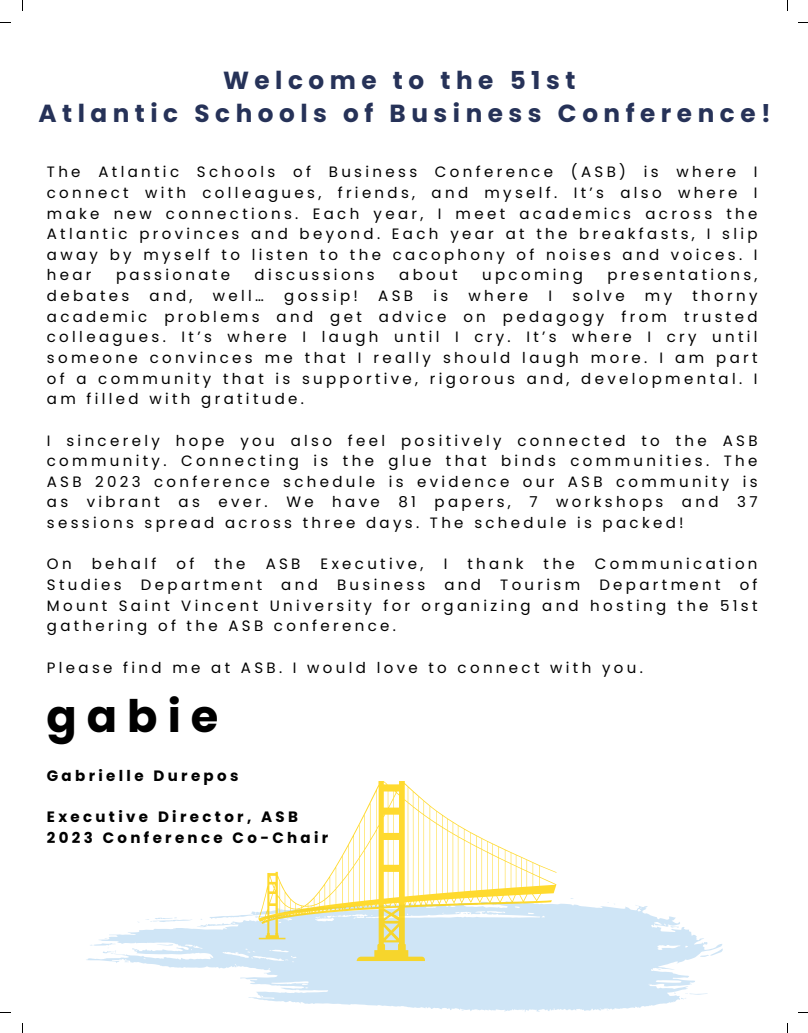
<style>
.page{position:relative;width:808px;height:1033px;background:#fff}
.page>*{position:absolute;margin:0;border:0;box-sizing:border-box;transform-origin:0 0}
.t1{font:700 44.75px "Poppins";letter-spacing:.225em;color:#000}
.t2{font:700 24.75px "Poppins";letter-spacing:.225em;color:#263258}
.t3{font:15px/20.6px "Poppins";letter-spacing:.225em;color:#000;text-align:justify}
.t4{font:700 15px "Poppins";letter-spacing:.225em;color:#000}
</style>
<div class="page">
<svg style="left:86px;top:898px;width:636px;height:114px;fill:#cfe5f6"></svg>
<svg style="left:258px;top:781px;width:298px;height:180px"></svg>
<p class="t2" style="left:223px;top:63px;width:354px">Welcome to the 51st</p>
<p class="t2" style="left:38px;top:96px;width:733px">Atlantic Schools of Business Conference!</p>
<p class="t3" style="left:47px;top:162px;width:712px">The Atlantic Schools of Business Conference (ASB) is where I connect with colleagues, friends, and myself. It’s also where I make new connections. Each year, I meet academics across the Atlantic provinces and beyond. Each year at the breakfasts, I slip away by myself to listen to the cacophony of noises and voices. I hear</p>
<p class="t3" style="left:116px;top:265px;width:115px">passionate</p>
<p class="t3" style="left:254px;top:265px;width:122px">discussions</p>
<p class="t3" style="left:399px;top:265px;width:60px">about</p>
<p class="t3" style="left:482px;top:265px;width:102px">upcoming</p>
<p class="t3" style="left:607px;top:265px;width:152px">presentations,</p>
<p class="t3" style="left:47px;top:285px;width:84px">debates</p>
<p class="t3" style="left:150px;top:285px;width:44px">and,</p>
<p class="t3" style="left:213px;top:285px;width:53px">well…</p>
<p class="t3" style="left:284px;top:285px;width:75px">gossip!</p>
<p class="t3" style="left:378px;top:285px;width:36px">ASB</p>
<p class="t3" style="left:433px;top:285px;width:16px">is</p>
<p class="t3" style="left:468px;top:285px;width:61px">where</p>
<p class="t3" style="left:548px;top:285px;width:5px">I</p>
<p class="t3" style="left:572px;top:285px;width:54px">solve</p>
<p class="t3" style="left:645px;top:285px;width:29px">my</p>
<p class="t3" style="left:47px;top:285px;width:712px;text-indent:645px">thorny academic problems and get advice on pedagogy from trusted colleagues. It’s where I laugh until I cry. It’s where I cry until someone convinces me that I really should laugh more. I am part of a community that is supportive, rigorous and, developmental. I am filled with gratitude.</p>
<p class="t3" style="left:47px;top:430px;width:712px">I sincerely hope you also feel positively connected to the ASB community. Connecting is the glue that binds communities. The ASB 2023 conference schedule is evidence our ASB community is as vibrant as ever. We have 81 papers, 7 workshops and 37 sessions spread across three days. The schedule is packed!</p>
<p class="t3" style="left:47px;top:554px;width:26px">On</p>
<p class="t3" style="left:92px;top:554px;width:66px">behalf</p>
<p class="t3" style="left:176px;top:554px;width:19px">of</p>
<p class="t3" style="left:214px;top:554px;width:33px">the</p>
<p class="t3" style="left:266px;top:554px;width:36px">ASB</p>
<p class="t3" style="left:320px;top:554px;width:104px">Executive,</p>
<p class="t3" style="left:443px;top:554px;width:5px">I</p>
<p class="t3" style="left:467px;top:554px;width:57px">thank</p>
<p class="t3" style="left:543px;top:554px;width:33px">the</p>
<p class="t3" style="left:594px;top:554px;width:164px">Communication</p>
<p class="t3" style="left:47px;top:574px;width:76px">Studies</p>
<p class="t3" style="left:141px;top:574px;width:123px">Department</p>
<p class="t3" style="left:281px;top:574px;width:38px">and</p>
<p class="t3" style="left:337px;top:574px;width:90px">Business</p>
<p class="t3" style="left:444px;top:574px;width:38px">and</p>
<p class="t3" style="left:500px;top:574px;width:81px">Tourism</p>
<p class="t3" style="left:599px;top:574px;width:123px">Department</p>
<p class="t3" style="left:47px;top:574px;width:712px;text-indent:692px">of Mount Saint Vincent University for organizing and hosting the 51st gathering of the ASB conference.</p>
<p class="t3" style="left:47px;top:657px;width:597px">Please find me at ASB. I would love to connect with you.</p>
<p class="t1" style="left:47px;top:684px;width:173px">gabie</p>
<p class="t4" style="left:47px;top:765px;width:193px">Gabrielle Durepos</p>
<p class="t4" style="left:47px;top:806px;width:253px">Executive Director, ASB</p>
<p class="t4" style="left:47px;top:826px;width:283px">2023 Conference Co-Chair</p>
</div>
